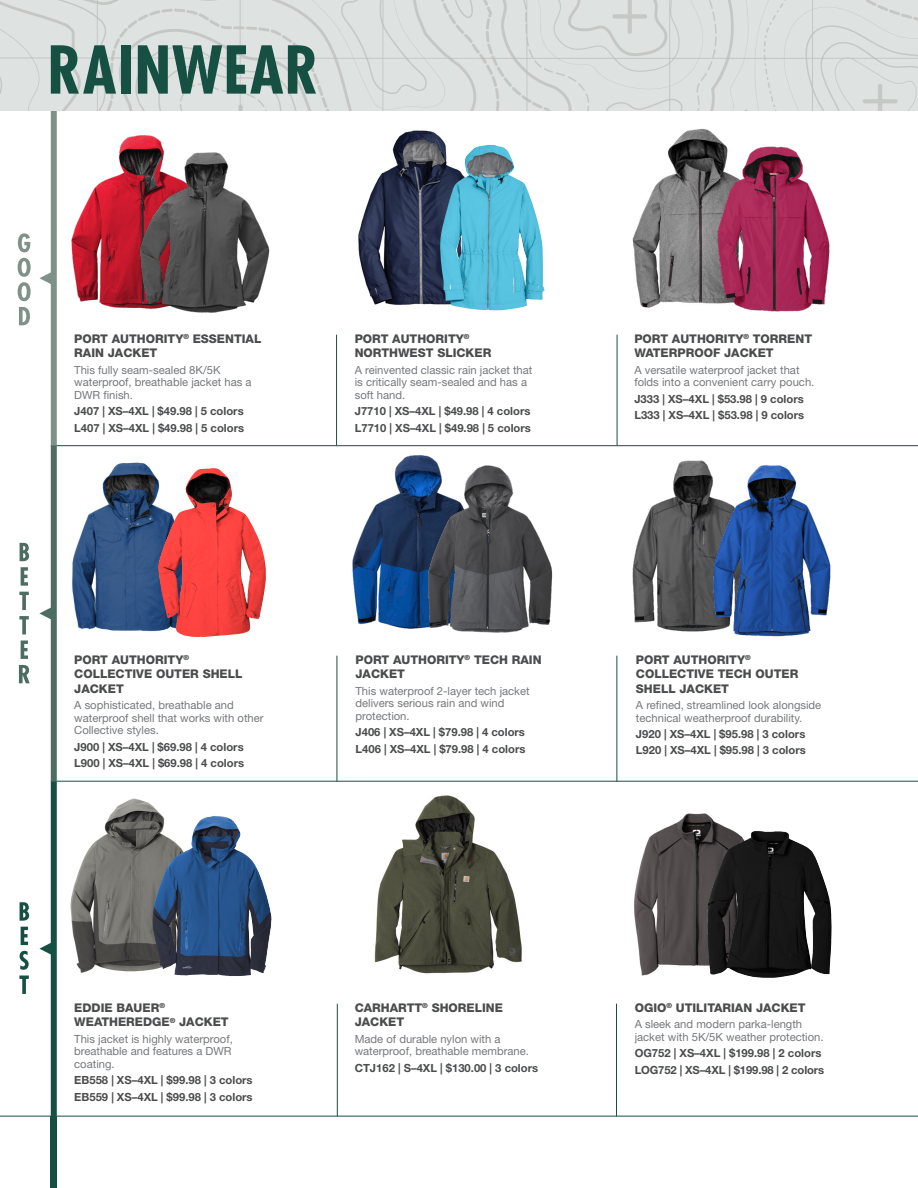
<style>
.page{position:relative;width:918px;height:1188px;background:#fff}
.page>*{position:absolute;margin:0;border:0;box-sizing:border-box;transform-origin:0 0}
.t1{font:700 condensed 64.05px "Futura Std";letter-spacing:.015em;color:#165043}
.Product_Head{font:800 12px/14.2px "Helvetica Neue LT Std";color:#4b4c4d}
.Product_Copy{font:11.25px/12.8px "Helvetica Neue LT Std";color:#76787b}
.Bold_Prod_Size_Price{font:700 11.25px "Helvetica Neue LT Std";color:#4b4c4d}
</style>
<div class="page">
<hr style="left:51px;top:445px;width:867px;height:1px;background:#165043">
<hr style="left:51px;top:781px;width:867px;height:1px;background:#165043">
<svg style="left:18px;top:258px;width:13px;height:67px"></svg>
<svg style="left:18px;top:233px;width:12px;height:19px"></svg>
<svg style="left:19px;top:665px;width:11px;height:18px"></svg>
<svg style="left:21px;top:641px;width:7px;height:18px"></svg>
<svg style="left:19px;top:616px;width:10px;height:18px"></svg>
<svg style="left:19px;top:592px;width:10px;height:18px"></svg>
<svg style="left:21px;top:567px;width:7px;height:19px"></svg>
<svg style="left:20px;top:543px;width:9px;height:18px"></svg>
<svg style="left:19px;top:976px;width:10px;height:18px"></svg>
<svg style="left:20px;top:951px;width:9px;height:19px"></svg>
<svg style="left:21px;top:927px;width:7px;height:18px"></svg>
<svg style="left:20px;top:902px;width:9px;height:19px"></svg>
<svg style="left:39px;top:111px;width:18px;height:1005px"></svg>
<hr style="left:337px;top:1004px;width:1px;height:112px;background:#165043">
<hr style="left:616px;top:1004px;width:1px;height:112px;background:#165043">
<hr style="left:337px;top:656px;width:1px;height:126px;background:#165043">
<hr style="left:617px;top:656px;width:1px;height:126px;background:#165043">
<hr style="left:336px;top:335px;width:1px;height:111px;background:#165043">
<hr style="left:617px;top:335px;width:1px;height:111px;background:#165043">
<div style="left:0;top:0;width:918px;height:111px;background:#dee3e1"></div>
<img style="left:71px;top:135px;width:89px;height:173px">
<img style="left:138px;top:141px;width:132px;height:172px">
<img style="left:358px;top:130px;width:135px;height:175px">
<img style="left:439px;top:145px;width:106px;height:166px">
<img style="left:632px;top:129px;width:92px;height:179px">
<img style="left:705px;top:144px;width:125px;height:168px">
<img style="left:72px;top:462px;width:86px;height:170px">
<img style="left:158px;top:468px;width:108px;height:169px">
<img style="left:352px;top:455px;width:85px;height:174px">
<img style="left:417px;top:462px;width:136px;height:171px">
<img style="left:632px;top:460px;width:73px;height:172px">
<img style="left:705px;top:462px;width:126px;height:175px">
<img style="left:70px;top:798px;width:92px;height:175px">
<img style="left:151px;top:816px;width:121px;height:160px">
<img style="left:374px;top:795px;width:148px;height:179px">
<img style="left:634px;top:813px;width:100px;height:163px">
<img style="left:706px;top:831px;width:126px;height:147px">
<hr style="left:0;top:1116px;width:918px;height:1px;background:#165043">
<div style="left:51px;top:1116px;width:6px;height:72px;background:#165043"></div>
<p class="t1" style="left:47px;top:30px;width:273px">RAINWEAR</p>
<p class="Product_Head" style="left:74px;top:332px;width:189px">PORT AUTHORITY<sup>®</sup> ESSENTIAL<br>RAIN JACKET</p>
<p class="Product_Copy" style="left:74px;top:363px;width:179px">This fully seam-sealed 8K/5K waterproof, breathable jacket has a<br>DWR finish.</p>
<p class="Bold_Prod_Size_Price" style="left:74px;top:404px;width:171px">J407 | XS–4XL | $49.98 | 5 colors</p>
<p class="Bold_Prod_Size_Price" style="left:74px;top:421px;width:171px">L407 | XS–4XL | $49.98 | 5 colors</p>
<p class="Product_Head" style="left:74px;top:653px;width:170px">PORT AUTHORITY<sup>®<br></sup>COLLECTIVE OUTER SHELL<br>JACKET</p>
<p class="Product_Copy" style="left:74px;top:698px;width:191px">A sophisticated, breathable and waterproof shell that works with other<br>Collective styles.</p>
<p class="Bold_Prod_Size_Price" style="left:74px;top:740px;width:171px">J900 | XS–4XL | $69.98 | 4 colors</p>
<p class="Bold_Prod_Size_Price" style="left:74px;top:756px;width:171px">L900 | XS–4XL | $69.98 | 4 colors</p>
<p class="Product_Head" style="left:355px;top:332px;width:138px">PORT AUTHORITY<sup>®<br></sup>NORTHWEST SLICKER</p>
<p class="Product_Copy" style="left:355px;top:363px;width:179px">A reinvented classic rain jacket that is critically seam-sealed and has a soft hand.</p>
<p class="Bold_Prod_Size_Price" style="left:355px;top:404px;width:177px">J7710 | XS–4XL | $49.98 | 4 colors</p>
<p class="Bold_Prod_Size_Price" style="left:355px;top:421px;width:178px">L7710 | XS–4XL | $49.98 | 5 colors</p>
<p class="Product_Head" style="left:356px;top:653px;width:188px">PORT AUTHORITY<sup>®</sup> TECH RAIN<br>JACKET</p>
<p class="Product_Copy" style="left:356px;top:684px;width:176px">This waterproof 2-layer tech jacket delivers serious rain and wind protection.</p>
<p class="Bold_Prod_Size_Price" style="left:356px;top:725px;width:171px">J406 | XS–4XL | $79.98 | 4 colors</p>
<p class="Bold_Prod_Size_Price" style="left:356px;top:742px;width:171px">L406 | XS–4XL | $79.98 | 4 colors</p>
<p class="Product_Head" style="left:634px;top:332px;width:179px">PORT AUTHORITY<sup>®</sup> TORRENT<br>WATERPROOF JACKET</p>
<p class="Product_Copy" style="left:634px;top:363px;width:182px">A versatile waterproof jacket that folds into a convenient carry pouch.</p>
<p class="Bold_Prod_Size_Price" style="left:634px;top:392px;width:171px">J333 | XS–4XL | $53.98 | 9 colors</p>
<p class="Bold_Prod_Size_Price" style="left:634px;top:408px;width:171px">L333 | XS–4XL | $53.98 | 9 colors</p>
<p class="Product_Head" style="left:636px;top:653px;width:164px">PORT AUTHORITY<sup>®<br></sup>COLLECTIVE TECH OUTER<br>SHELL JACKET</p>
<p class="Product_Copy" style="left:636px;top:698px;width:187px">A refined, streamlined look alongside technical weatherproof durability.</p>
<p class="Bold_Prod_Size_Price" style="left:636px;top:727px;width:171px">J920 | XS–4XL | $95.98 | 3 colors</p>
<p class="Bold_Prod_Size_Price" style="left:636px;top:743px;width:171px">L920 | XS–4XL | $95.98 | 3 colors</p>
<p class="Product_Head" style="left:74px;top:1001px;width:156px">EDDIE BAUER<sup>®<br></sup>WEATHEREDGE<sup>®</sup> JACKET</p>
<p class="Product_Copy" style="left:74px;top:1032px;width:160px;text-align:justify">This jacket is highly waterproof, breathable and features a DWR coating.</p>
<p class="Bold_Prod_Size_Price" style="left:74px;top:1073px;width:180px">EB558 | XS–4XL | $99.98 | 3 colors</p>
<p class="Bold_Prod_Size_Price" style="left:74px;top:1090px;width:180px">EB559 | XS–4XL | $99.98 | 3 colors</p>
<p class="Product_Head" style="left:355px;top:1001px;width:150px">CARHARTT<sup>®</sup> SHORELINE<br>JACKET</p>
<p class="Product_Copy" style="left:355px;top:1032px;width:176px">Made of durable nylon with a waterproof, breathable membrane.</p>
<p class="Bold_Prod_Size_Price" style="left:355px;top:1061px;width:185px">CTJ162 | S–4XL | $130.00 | 3 colors</p>
<p class="Product_Head" style="left:635px;top:1001px;width:172px">OGIO<sup>®</sup> UTILITARIAN JACKET</p>
<p class="Product_Copy" style="left:635px;top:1018px;width:190px">A sleek and modern parka-length jacket with 5K/5K weather protection.</p>
<p class="Bold_Prod_Size_Price" style="left:635px;top:1046px;width:188px">OG752 | XS–4XL | $199.98 | 2 colors</p>
<p class="Bold_Prod_Size_Price" style="left:635px;top:1063px;width:191px">LOG752 | XS–4XL | $199.98 | 2 colors</p>
</div>
